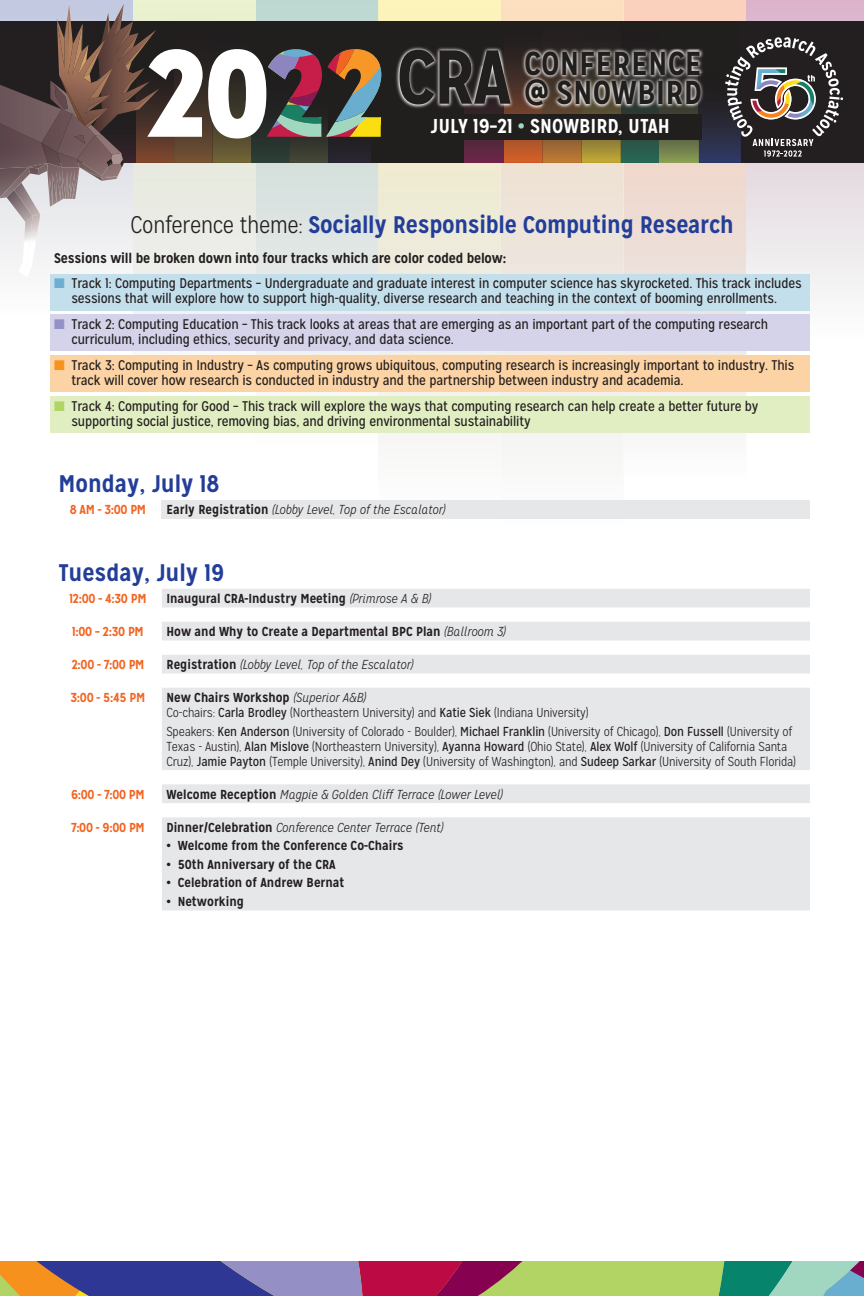
<style>
.page{position:relative;width:864px;height:1296px;background:#fff}
.page>*{position:absolute;margin:0;border:0;box-sizing:border-box;transform-origin:0 0}
.t1{font:700 33.3px/29.1px "Mission Gothic";color:#211e1e}
.t2{font:700 24px "Mission Gothic";letter-spacing:-.01em;color:#233e98}
.t3{font:700 20.05px "Mission Gothic";color:#fff}
.t4{font:14px/15px "Mission Gothic";letter-spacing:-.01em;color:#231f20}
.t5{font:700 14px "Mission Gothic";letter-spacing:-.01em;color:#231f20}
.t6{font:300 13px/15px "Mission Gothic";letter-spacing:-.01em;color:#231f20}
.t7{font:700 13px "Mission Gothic";color:#231f20}
.t8{font:italic 300 13px "Mission Gothic";color:#231f20}
.t9{font:700 13px "Mission Gothic";letter-spacing:-.02em;color:#f36421}
.s1{color:#a1d6bf}
.s2{font-weight:300;color:#231f20}
.s3{color:#6cafd0}
.s4{color:#9491c7}
.s5{color:#f7921d}
.s6{color:#b1d565}
.s7{font-weight:700;font-style:normal}
.s8{font-weight:300;font-style:italic}
.s9{font-weight:400}
</style>
<div class="page">
<div style="left:382px;top:21px;width:482px;height:142px;background:#231f20"></div>
<svg style="left:0;top:1262px;width:864px;height:34px;background:#857c7b"></svg>
<img style="left:621px;top:140px;width:39px;height:23px">
<img style="left:660px;top:62px;width:39px;height:101px">
<img style="left:582px;top:140px;width:39px;height:23px">
<img style="left:699px;top:109px;width:42px;height:54px">
<img style="left:504px;top:140px;width:78px;height:23px">
<img style="left:465px;top:105px;width:39px;height:58px">
<img style="left:396px;top:47px;width:74px;height:67px">
<img style="left:469px;top:47px;width:32px;height:3px">
<img style="left:660px;top:48px;width:43px;height:14px">
<img style="left:660px;top:62px;width:1px;height:63px">
<img style="left:699px;top:62px;width:4px;height:12px">
<img style="left:504px;top:48px;width:156px;height:66px">
<img style="left:699px;top:74px;width:21px;height:51px">
<svg style="left:399px;top:50px;width:112px;height:55px"></svg>
<div style="left:399px;top:114px;width:302px;height:26px;background:#211e1e"></div>
<svg style="left:0;top:4px;width:382px;height:282px;background:#9e9894"></svg>
<svg style="left:725px;top:37px;width:118px;height:120px"></svg>
<svg style="left:162px;top:589px;width:648px;height:321px;fill:#e6e7e9"></svg>
<div style="left:162px;top:500px;width:648px;height:19px;background:#e6e7e9"></div>
<div style="left:50px;top:274px;width:760px;height:36px;background:#c4dfec"></div>
<div style="left:50px;top:315px;width:760px;height:36px;background:#d4d3e9"></div>
<div style="left:50px;top:355px;width:760px;height:36px;background:#fcd3a4"></div>
<div style="left:50px;top:396px;width:760px;height:36px;background:#e0eec1"></div>
<p class="t1" style="left:524px;top:49px;width:180px">CONFERENCE @ SNOWBIRD</p>
<p class="t3" style="left:430px;top:113px;width:241px">JULY 19–21 <span class="s1">•</span> SNOWBIRD, UTAH</p>
<p class="t2" style="left:130px;top:209px;width:605px"><span class="s2">Conference theme:</span> Socially Responsible Computing Research</p>
<p class="t5" style="left:54px;top:249px;width:454px">Sessions will be broken down into four tracks which are color coded below:</p>
<p class="t4" style="left:54px;top:276px;width:749px;text-align:center"><span class="s3">■</span> Track 1: Computing Departments – Undergraduate and graduate interest in computer science has skyrocketed. This track includes sessions that will explore how to support high-quality, diverse research and teaching in the context of booming enrollments.</p>
<p class="t4" style="left:71px;top:317px;width:698px;text-indent:-17px"><span class="s4">■</span> Track 2: Computing Education – This track looks at areas that are emerging as an important part of the computing research curriculum, including ethics, security and privacy, and data science.</p>
<p class="t4" style="left:71px;top:358px;width:724px;text-indent:-17px"><span class="s5">■</span> Track 3: Computing in Industry – As computing grows ubiquitous, computing research is increasingly important to industry. This track will cover how research is conducted in industry and the partnership between industry and academia.</p>
<p class="t4" style="left:71px;top:399px;width:689px;text-indent:-17px"><span class="s6">■</span> Track 4: Computing for Good – This track will explore the ways that computing research can help create a better future by supporting social justice, removing bias, and driving environmental sustainability</p>
<p class="t2" style="left:58px;top:468px;width:162px">Monday, July 18</p>
<p class="t9" style="left:70px;top:502px;width:78px">8 AM - 3:00 PM</p>
<p class="t8" style="left:166px;top:502px;width:281px"><span class="s7">Early Registration</span> (Lobby Level, Top of the Escalator)</p>
<p class="t2" style="left:58px;top:557px;width:167px">Tuesday, July 19</p>
<p class="t9" style="left:69px;top:590px;width:79px">12:00 - 4:30 PM</p>
<p class="t7" style="left:166px;top:590px;width:266px">Inaugural CRA-Industry Meeting <span class="s8">(Primrose A &amp; B)</span></p>
<p class="t9" style="left:72px;top:623px;width:73px">1:00 – 2:30 PM</p>
<p class="t7" style="left:166px;top:623px;width:341px">How and Why to Create a Departmental BPC Plan <span class="s8">(Ballroom 3)</span></p>
<p class="t9" style="left:71px;top:656px;width:75px">2:00 - 7:00 PM</p>
<p class="t8" style="left:166px;top:657px;width:249px"><span class="s7">Registration</span> (Lobby Level, Top of the Escalator)</p>
<p class="t9" style="left:71px;top:689px;width:76px">3:00 - 5:45 PM</p>
<p class="t7" style="left:166px;top:689px;width:201px">New Chairs Workshop <span class="s8">(Superior A&amp;B)</span></p>
<p class="t6" style="left:166px;top:705px;width:424px">Co-chairs: <span class="s9">Carla Brodley</span> (Northeastern University) and <span class="s9">Katie Siek</span> (Indiana University)</p>
<p class="t6" style="left:166px;top:724px;width:631px">Speakers: <span class="s9">Ken Anderson</span> (University of Colorado - Boulder), <span class="s9">Michael Franklin</span> (University of Chicago), <span class="s9">Don Fussell</span> (University of<br>Texas - Austin), <span class="s9">Alan Mislove</span> (Northeastern University), <span class="s9">Ayanna Howard</span> (Ohio State), <span class="s9">Alex Wolf</span> (University of California Santa<br>Cruz), <span class="s9">Jamie Payton</span> (Temple University), <span class="s9">Anind Dey</span> (University of Washington), and <span class="s9">Sudeep Sarkar</span> (University of South Florida)</p>
<p class="t9" style="left:71px;top:786px;width:75px">6:00 - 7:00 PM</p>
<p class="t8" style="left:166px;top:787px;width:338px"><span class="s7">Welcome Reception</span> Magpie &amp; Golden Cliff Terrace (Lower Level)</p>
<p class="t9" style="left:71px;top:819px;width:75px">7:00 - 9:00 PM</p>
<p class="t8" style="left:166px;top:820px;width:279px"><span class="s7">Dinner/Celebration</span> Conference Center Terrace (Tent)</p>
<p class="t7" style="left:166px;top:838px;width:239px">• Welcome from the Conference Co-Chairs</p>
<p class="t7" style="left:166px;top:856px;width:171px">• 50th Anniversary of the CRA</p>
<p class="t7" style="left:166px;top:875px;width:180px">• Celebration of Andrew Bernat</p>
<p class="t7" style="left:166px;top:893px;width:79px">• Networking</p>
</div>
